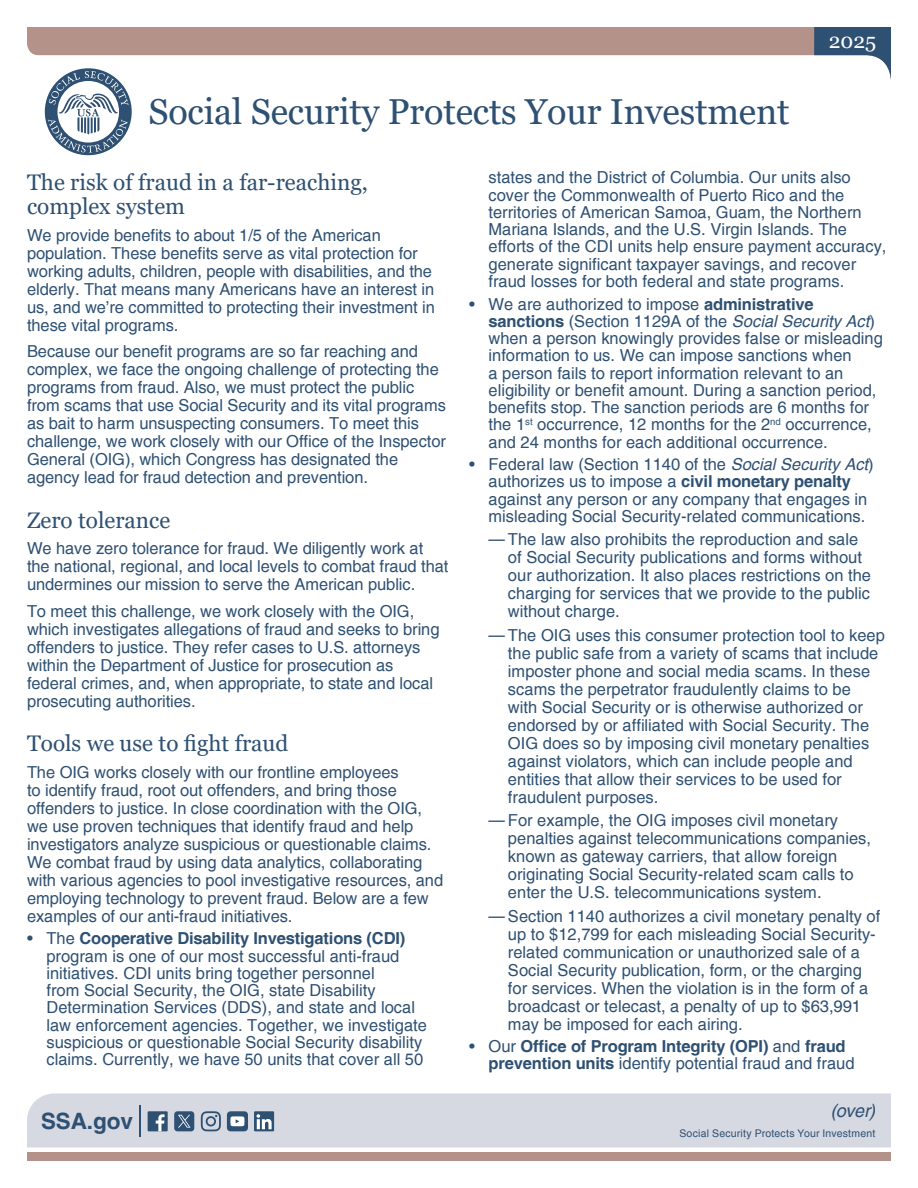
<style>
.page{position:relative;width:918px;height:1188px;background:#fff}
.page>*{position:absolute;margin:0;border:0;box-sizing:border-box;transform-origin:0 0}
.t1{font:36px "Georgia";letter-spacing:-.005em;color:#2e5072}
.t2{font:22.5px/24px "Georgia";color:#2e5072}
.t3{font:700 22.5px "Helvetica";letter-spacing:-.005em;color:#2e5072}
.t4{font:21px "Georgia";color:#fff}
.t5{font:italic 18px "Helvetica";color:#2e5072}
.t6{font:16.5px/18px "Helvetica";color:#2e5072}
.t7{font:700 16.5px/17.2px "Helvetica";letter-spacing:-.01em;color:#2e5072}
.t8{font:10.5px "Helvetica";letter-spacing:.02em;color:#2e5072}
.s1{font-weight:700}
.s2{font-style:italic}
.s3{font-weight:400}
</style>
<div class="page">
<div style="left:27px;top:1094px;width:864px;height:54px;background:#d6d9e2"></div>
<hr style="left:139px;top:1105px;width:2px;height:32px;background:#2e5072">
<div style="left:27px;top:1153px;width:864px;height:8px;background:#b49189"></div>
<svg style="left:27px;top:27px;width:787px;height:44px;fill:#b49189"></svg>
<svg style="left:45px;top:68px;width:87px;height:87px"></svg>
<svg style="left:48px;top:71px;width:81px;height:82px"></svg>
<div style="left:148px;top:1111px;width:20px;height:20px;background:#2e5072"></div>
<svg style="left:156px;top:1114px;width:9px;height:17px"></svg>
<div style="left:174px;top:1111px;width:20px;height:20px;background:#2e5072;border-radius:3px"></div>
<svg style="left:178px;top:1115px;width:13px;height:13px"></svg>
<svg style="left:201px;top:1111px;width:20px;height:20px"></svg>
<svg style="left:227px;top:1111px;width:21px;height:20px"></svg>
<svg style="left:254px;top:1111px;width:20px;height:20px"></svg>
<svg style="left:257px;top:1114px;width:15px;height:15px"></svg>
<svg style="left:814px;top:27px;width:77px;height:53px"></svg>
<h1 class="t1" style="left:148px;top:90px;width:643px">Social Security Protects Your Investment</h1>
<p class="t4" style="left:829px;top:28px;width:49px">2025</p>
<h1 class="t2" style="left:27px;top:171px;width:342px">The risk of fraud in a far-reaching, complex system</h1>
<p class="t6" style="left:27px;top:227px;width:410px">We provide benefits to about 1/5 of the American population. These benefits serve as vital protection for working adults, children, people with disabilities, and the elderly. That means many Americans have an interest in us, and we’re committed to protecting their investment in these vital programs.</p>
<p class="t6" style="left:27px;top:343px;width:420px">Because our benefit programs are so far reaching and complex, we face the ongoing challenge of protecting the programs from fraud. Also, we must protect the public from scams that use Social Security and its vital programs as bait to harm unsuspecting consumers. To meet this challenge, we work closely with our Office of the Inspector General (OIG), which Congress has designated the agency lead for fraud detection and prevention.</p>
<h1 class="t2" style="left:27px;top:508px;width:145px">Zero tolerance</h1>
<p class="t6" style="left:27px;top:540px;width:423px">We have zero tolerance for fraud. We diligently work at the national, regional, and local levels to combat fraud that undermines our mission to serve the American public.</p>
<p class="t6" style="left:27px;top:603px;width:414px">To meet this challenge, we work closely with the OIG, which investigates allegations of fraud and seeks to bring offenders to justice. They refer cases to U.S. attorneys within the Department of Justice for prosecution as federal crimes, and, when appropriate, to state and local prosecuting authorities.</p>
<h1 class="t2" style="left:27px;top:732px;width:263px">Tools we use to fight fraud</h1>
<p class="t6" style="left:27px;top:764px;width:418px">The OIG works closely with our frontline employees<br>to identify fraud, root out offenders, and bring those offenders to justice. In close coordination with the OIG, we use proven techniques that identify fraud and help investigators analyze suspicious or questionable claims.<br>We combat fraud by using data analytics, collaborating with various agencies to pool investigative resources, and employing technology to prevent fraud. Below are a few examples of our anti-fraud initiatives.</p>
<p class="t6" style="left:46px;top:931px;width:382px;line-height:17.2px;text-indent:-19px">• The <span class="s1">Cooperative Disability Investigations (CDI) </span>program is one of our most successful anti-fraud initiatives. CDI units bring together personnel<br>from Social Security, the OIG, state Disability Determination Services (DDS), and state and local law enforcement agencies. Together, we investigate suspicious or questionable Social Security disability claims. Currently, we have 50 units that cover all 50</p>
<p class="t3" style="left:41px;top:1108px;width:93px">SSA.gov</p>
<p class="t6" style="left:489px;top:170px;width:400px;line-height:17.2px">states and the District of Columbia. Our units also cover the Commonwealth of Puerto Rico and the territories of American Samoa, Guam, the Northern Mariana Islands, and the U.S. Virgin Islands. The efforts of the CDI units help ensure payment accuracy, generate significant taxpayer savings, and recover fraud losses for both federal and state programs.</p>
<p class="t6" style="left:489px;top:296px;width:396px;line-height:17.2px;text-indent:-19px">• We are authorized to impose <span class="s1">administrative sanctions</span> (Section 1129A of the <span class="s2">Social Security Act</span>) when a person knowingly provides false or misleading information to us. We can impose sanctions when<br>a person fails to report information relevant to an eligibility or benefit amount. During a sanction period, benefits stop. The sanction periods are 6 months for the 1<sup>st</sup> occurrence, 12 months for the 2<sup>nd</sup> occurrence, and 24 months for each additional occurrence.</p>
<p class="t6" style="left:489px;top:456px;width:387px;line-height:17.2px;text-indent:-19px">• Federal law (Section 1140 of the <span class="s2">Social Security Act</span>) authorizes us to impose a <span class="s1">civil monetary penalty </span>against any person or any company that engages in misleading Social Security-related communications.</p>
<p class="t6" style="left:508px;top:531px;width:365px;text-indent:-19px">— The law also prohibits the reproduction and sale of Social Security publications and forms without our authorization. It also places restrictions on the charging for services that we provide to the public without charge.</p>
<p class="t6" style="left:508px;top:627px;width:378px;text-indent:-19px">— The OIG uses this consumer protection tool to keep the public safe from a variety of scams that include imposter phone and social media scams. In these scams the perpetrator fraudulently claims to be<br>with Social Security or is otherwise authorized or endorsed by or affiliated with Social Security. The OIG does so by imposing civil monetary penalties against violators, which can include people and entities that allow their services to be used for fraudulent purposes.</p>
<p class="t6" style="left:508px;top:812px;width:365px;text-indent:-19px">— For example, the OIG imposes civil monetary penalties against telecommunications companies, known as gateway carriers, that allow foreign originating Social Security-related scam calls to enter the U.S. telecommunications system.</p>
<p class="t6" style="left:508px;top:907px;width:374px;text-indent:-19px">— Section 1140 authorizes a civil monetary penalty of up to $12,799 for each misleading Social Security&shy;related communication or unauthorized sale of a Social Security publication, form, or the charging for services. When the violation is in the form of a broadcast or telecast, a penalty of up to $63,991 may be imposed for each airing.</p>
<p class="t7" style="left:489px;top:1039px;width:368px;text-indent:-19px"><span class="s3">• Our</span> Office of Program Integrity (OPI) <span class="s3">and</span> fraud prevention units <span class="s3">identify potential fraud and fraud</span></p>
<p class="t5" style="left:831px;top:1101px;width:46px">(over)</p>
<p class="t8" style="left:679px;top:1127px;width:197px">Social Security Protects Your Investment</p>
</div>
